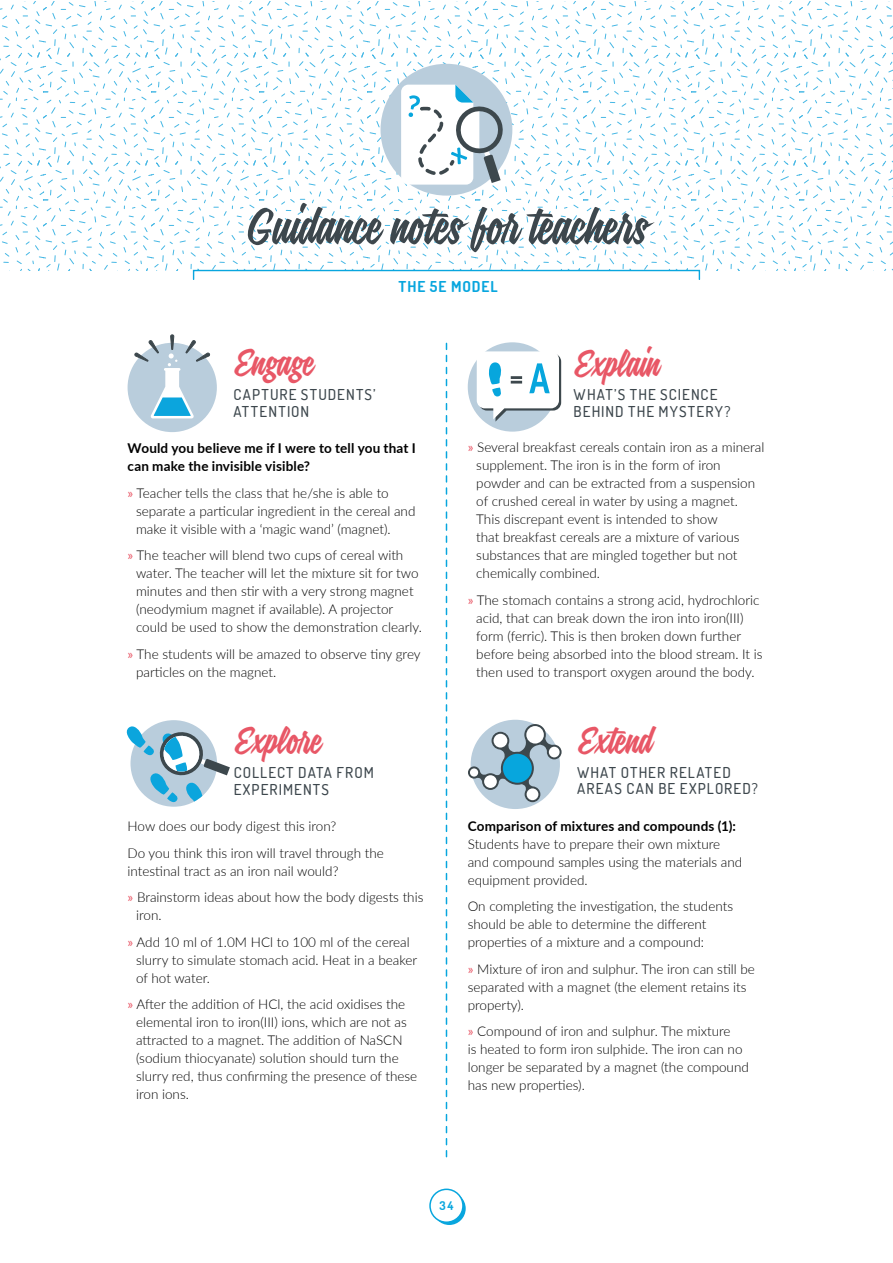
<style>
.page{position:relative;width:893px;height:1263px;background:#fff}
.page>*{position:absolute;margin:0;border:0;box-sizing:border-box;transform-origin:0 0}
.t1{font:64.5px "Signalist";color:#3d474d}
.t2{font:48px "Signalist";color:#e85766}
.t3{font:500 15px/16.5px "Dosis";letter-spacing:.075em;color:#3d474d}
.t4{font:700 15px "Dosis";letter-spacing:.06em;color:#08a6de}
.t5{font:300 13.5px/18px "Lato";color:#000}
.t6{font:700 13.5px/18px "Lato";letter-spacing:.01em;color:#000}
.t7{font:700 12px "Dosis";color:#08a6de}
.s1{font-weight:400;color:#e85766}
</style>
<div class="page">
<svg style="left:433px;top:1192px;width:33px;height:33px"></svg>
<div style="left:430px;top:1189px;width:33px;height:33px;background:#fff;border-radius:50%"></div>
<div style="left:429px;top:1188px;width:35px;height:35px;border:2px solid #08a6de;border-radius:50%"></div>
<svg style="left:446px;top:343px;width:1px;height:814px"></svg>
<svg style="left:126px;top:723px;width:104px;height:81px"></svg>
<div style="left:468px;top:342px;width:89px;height:90px;background:#b9cddc;border-radius:50%"></div>
<svg style="left:477px;top:351px;width:84px;height:71px"></svg>
<div style="left:471px;top:720px;width:89px;height:89px;background:#b9cddc;border-radius:50%"></div>
<svg style="left:468px;top:724px;width:94px;height:78px"></svg>
<div style="left:494px;top:734px;width:13px;height:13px;background:#fff;border-radius:50%"></div>
<div style="left:526px;top:726px;width:18px;height:17px;background:#fff;border-radius:50%"></div>
<div style="left:549px;top:747px;width:11px;height:10px;background:#fff;border-radius:50%"></div>
<div style="left:503px;top:754px;width:29px;height:29px;background:#07a6dd;border-radius:50%"></div>
<div style="left:527px;top:788px;width:11px;height:12px;background:#fff;border-radius:50%"></div>
<div style="left:484px;top:775px;width:13px;height:13px;background:#fff;border-radius:50%"></div>
<div style="left:470px;top:768px;width:8px;height:9px;background:#fff;border-radius:50%"></div>
<svg style="left:0;top:1px;width:893px;height:270px"></svg>
<div style="left:128px;top:343px;width:89px;height:89px;background:#b9cddc;border-radius:50%"></div>
<svg style="left:134px;top:334px;width:76px;height:84px"></svg>
<h1 class="t1" style="left:246px;top:191px;width:401px">Guidance notes for teachers</h1>
<h2 class="t2" style="left:233px;top:337px;width:81px">Engage</h2>
<p class="t3" style="left:233px;top:386px;width:144px">CAPTURE STUDENTS’<br>ATTENTION</p>
<p class="t4" style="left:398px;top:276px;width:101px">THE 5E MODEL</p>
<h2 class="t2" style="left:574px;top:337px;width:87px">Explain</h2>
<p class="t3" style="left:574px;top:386px;width:158px">WHAT’S THE SCIENCE<br>BEHIND THE MYSTERY?</p>
<p class="t6" style="left:128px;top:439px;width:290px">Would you believe me if I were to tell you that I can make the invisible visible?</p>
<p class="t5" style="left:136px;top:484px;width:281px;text-indent:-9px"><span class="s1">»</span> Teacher tells the class that he/she is able to separate a particular ingredient in the cereal and make it visible with a ‘magic wand’ (magnet).</p>
<p class="t5" style="left:136px;top:546px;width:287px;text-indent:-9px"><span class="s1">»</span> The teacher will blend two cups of cereal with water. The teacher will let the mixture sit for two minutes and then stir with a very strong magnet (neodymium magnet if available). A projector could be used to show the demonstration clearly.</p>
<p class="t5" style="left:136px;top:645px;width:286px;text-indent:-9px"><span class="s1">»</span> The students will be amazed to observe tiny grey particles on the magnet.</p>
<h2 class="t2" style="left:234px;top:715px;width:89px">Explore</h2>
<p class="t3" style="left:234px;top:764px;width:142px">COLLECT DATA FROM<br>EXPERIMENTS</p>
<p class="t5" style="left:128px;top:813px;width:258px;line-height:26.5px">How does our body digest this iron?<br>Do you think this iron will travel through the</p>
<p class="t5" style="left:128px;top:857px;width:297px;line-height:26.5px">intestinal tract as an iron nail would?<br><span class="s1">»</span> Brainstorm ideas about how the body digests this</p>
<p class="t5" style="left:128px;top:902px;width:284px;line-height:26.5px;text-indent:9px">iron.<br><span class="s1">»</span> Add 10 ml of 1.0M HCl to 100 ml of the cereal</p>
<p class="t5" style="left:136px;top:950px;width:283px">slurry to simulate stomach acid. Heat in a beaker of hot water.</p>
<p class="t5" style="left:136px;top:995px;width:283px;text-indent:-9px"><span class="s1">»</span> After the addition of HCl, the acid oxidises the elemental iron to iron(III) ions, which are not as attracted to a magnet. The addition of NaSCN (sodium thiocyanate) solution should turn the slurry red, thus confirming the presence of these iron ions.</p>
<p class="t5" style="left:476px;top:438px;width:290px;text-indent:-9px"><span class="s1">»</span> Several breakfast cereals contain iron as a mineral supplement. The iron is in the form of iron powder and can be extracted from a suspension of crushed cereal in water by using a magnet.<br>This discrepant event is intended to show<br>that breakfast cereals are a mixture of various substances that are mingled together but not chemically combined.</p>
<p class="t5" style="left:476px;top:591px;width:288px;text-indent:-9px"><span class="s1">»</span> The stomach contains a strong acid, hydrochloric acid, that can break down the iron into iron(III) form (ferric). This is then broken down further before being absorbed into the blood stream. It is then used to transport oxygen around the body.</p>
<h2 class="t2" style="left:577px;top:715px;width:76px">Extend</h2>
<p class="t3" style="left:577px;top:763px;width:182px">WHAT OTHER RELATED<br>AREAS CAN BE EXPLORED?</p>
<p class="t6" style="left:468px;top:816px;width:270px">Comparison of mixtures and compounds (1):</p>
<p class="t5" style="left:468px;top:834px;width:276px">Students have to prepare their own mixture and compound samples using the materials and equipment provided.</p>
<p class="t5" style="left:468px;top:897px;width:267px">On completing the investigation, the students should be able to determine the different properties of a mixture and a compound:</p>
<p class="t5" style="left:468px;top:959px;width:289px"><span class="s1">»</span> Mixture of iron and sulphur. The iron can still be separated with a magnet (the element retains its property).</p>
<p class="t5" style="left:468px;top:1022px;width:283px"><span class="s1">»</span> Compound of iron and sulphur. The mixture<br>is heated to form iron sulphide. The iron can no longer be separated by a magnet (the compound has new properties).</p>
<p class="t7" style="left:440px;top:1198px;width:15px">34</p>
</div>
